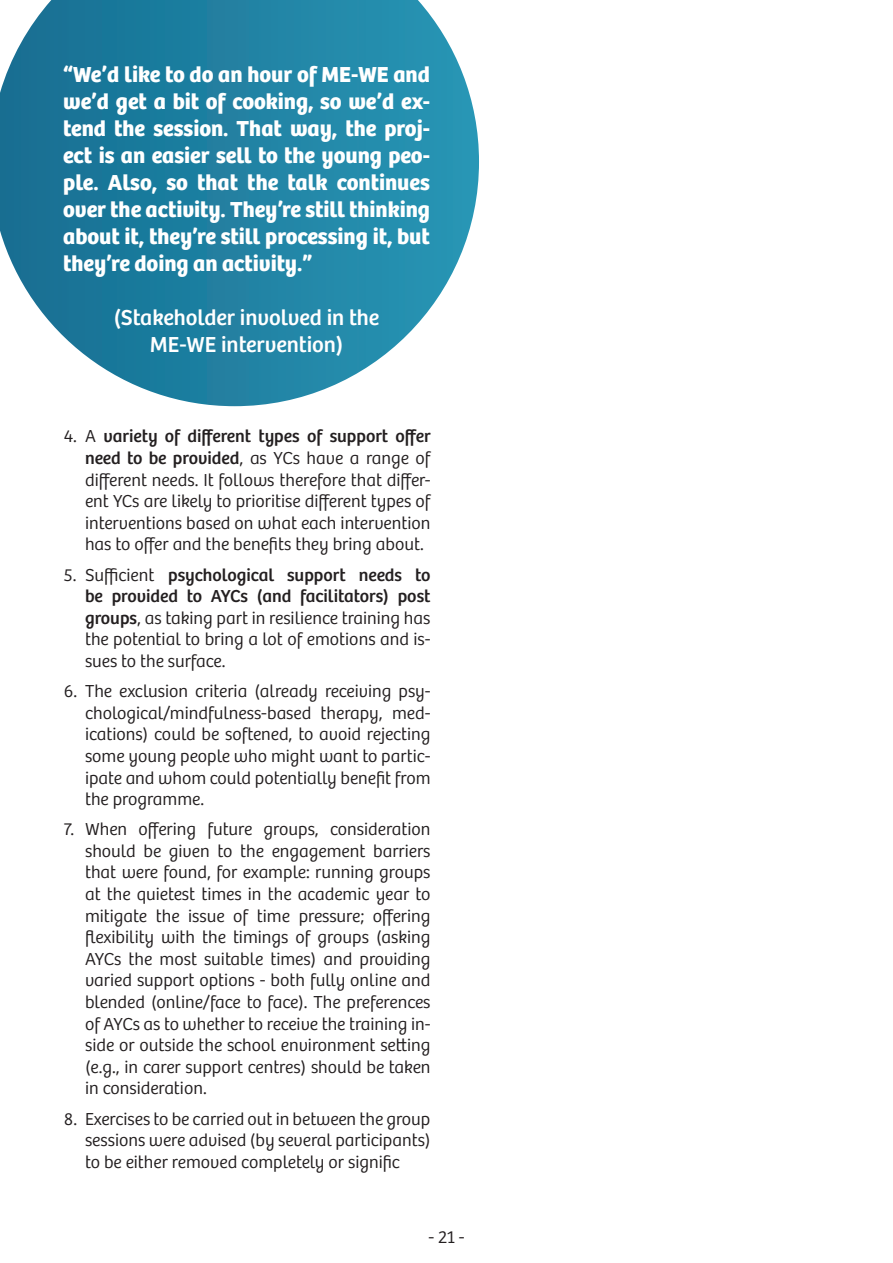
<style>
.page{position:relative;width:893px;height:1263px;background:#fff}
.page>*{position:absolute;margin:0;border:0;box-sizing:border-box;transform-origin:0 0}
.t1{font:700 22.5px/27px "Bree";color:#fff;text-align:justify}
.t2{font:22.5px/27px "Bree";color:#fff;text-align:center}
.t3{font:300 18px/21.6px "Bree";color:#231f20;text-align:justify}
.s1{font-weight:400}
.s2{color:#fff}
</style>
<div class="page">
<svg style="left:0;top:0;width:479px;height:406px;background:#4094b0"></svg>
<p class="t1" style="left:63px;top:61px;width:368px">“We’d like to do an hour of ME-WE and we’d get a bit of cooking, so we’d ex&shy;tend the session. That way, the proj&shy;ect is an easier sell to the young peo&shy;ple. Also, so that the talk continues over the activity. They’re still thinking about it, they’re still processing it, but they’re doing an activity.”</p>
<p class="t2" style="left:114px;top:304px;width:267px">(Stakeholder involved in the<br>ME-WE intervention)</p>
<p class="t3" style="left:85px;top:426px;width:347px;text-indent:-21px">4. A <span class="s1">variety of different types of support offer need to be provided</span>, as YCs have a range of different needs. It follows therefore that differ&shy;ent YCs are likely to prioritise different types of interventions based on what each intervention has to offer and the benefits they bring about.</p>
<p class="t3" style="left:85px;top:564px;width:347px;text-indent:-21px">5. Sufficient <span class="s1">psychological support needs to be provided to AYCs (and facilitators) post groups</span>, as taking part in resilience training has the potential to bring a lot of emotions and is&shy;sues to the surface.</p>
<p class="t3" style="left:85px;top:681px;width:347px;text-indent:-21px">6. The exclusion criteria (already receiving psy&shy;chological/mindfulness-based therapy, med&shy;ications) could be softened, to avoid rejecting some young people who might want to partic&shy;ipate and whom could potentially benefit from the programme.</p>
<p class="t3" style="left:85px;top:819px;width:347px;text-indent:-21px">7. When offering future groups, consideration should be given to the engagement barriers that were found, for example: running groups at the quietest times in the academic year to mitigate the issue of time pressure; offering flexibility with the timings of groups (asking AYCs the most suitable times) and providing varied support options - both fully online and blended (online/face to face). The preferences of AYCs as to whether to receive the training in&shy;side or outside the school environment setting (e.g., in carer support centres) should be taken in consideration.</p>
<p class="t3" style="left:85px;top:1108px;width:347px;text-indent:-21px">8. Exercises to be carried out in between the group sessions were advised (by several participants) to be either removed completely or signific<span class="s2">ant-</span></p>
<p class="t3" style="left:428px;top:1226px;width:38px">- 21 -</p>
</div>
